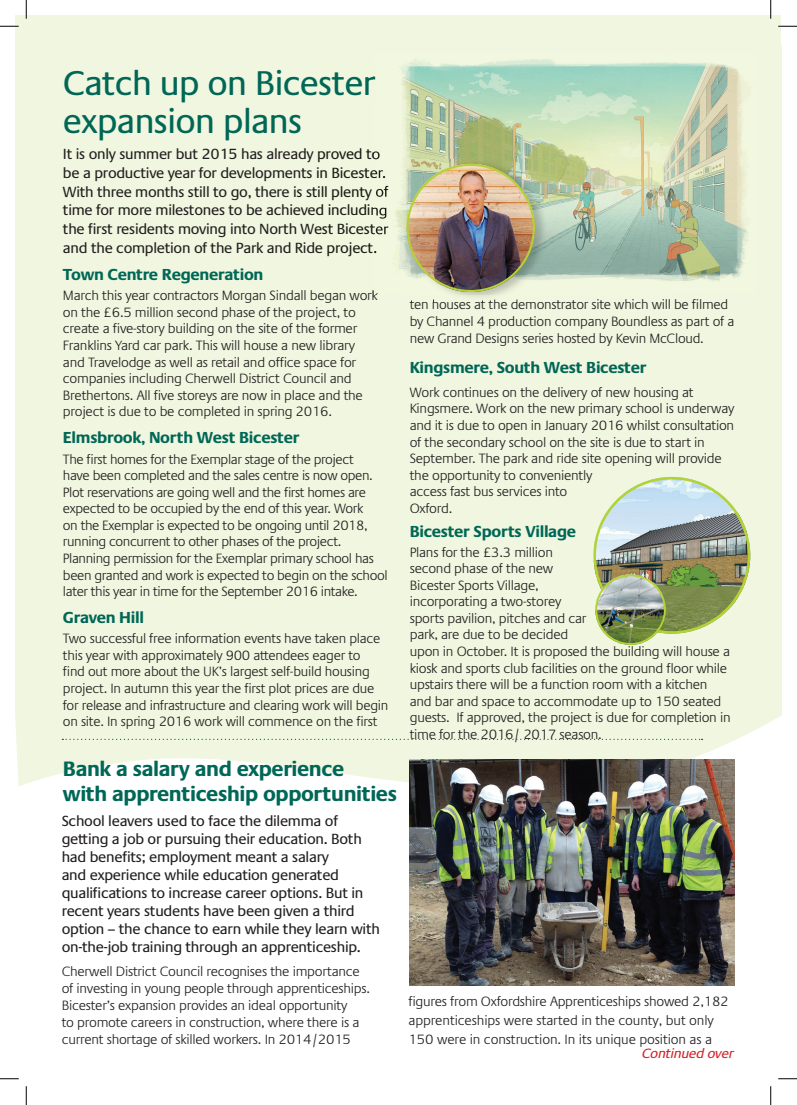
<style>
.page{position:relative;width:797px;height:1105px;background:#fff}
.page>*{position:absolute;margin:0;border:0;box-sizing:border-box;transform-origin:0 0}
.t1{font:35px "Praxis LT Pro";letter-spacing:-.02em;color:#006756}
.t2{font:700 21.25px/25px "Praxis LT Pro";letter-spacing:-.02em;color:#006756}
.t3{font:700 16.25px "Praxis LT Pro";letter-spacing:-.02em;color:#006756}
.t4{font:15px/18px "Praxis LT Pro";letter-spacing:-.02em;color:#231f20}
.t5{font:15px/18.8px "Praxis LT Pro";letter-spacing:-.02em;color:#1d1c17}
.t6{font:300 13.75px/16.6px "Praxis LT Pro";letter-spacing:-.02em;color:#231f20}
.t7{font:300 13.75px "Praxis LT Pro";letter-spacing:-.02em;color:#1d1c17}
.t8{font:italic 13.75px "Praxis LT Pro";letter-spacing:-.02em;color:#d1232a}
.t9{font:4.5px "Helvetica";color:#040503}
.t10{font:2.25px/2.5px "Helvetica";letter-spacing:-.005em;color:#040503}
</style>
<div class="page">
<div style="left:16px;top:16px;width:765px;height:779px;background:#f0f6df"></div>
<div style="left:315px;top:54px;width:58px;height:151px;background:#f1f6df"></div>
<div style="left:315px;top:69px;width:58px;height:33px;background:#f1f6df"></div>
<div style="left:315px;top:148px;width:58px;height:14px;background:#f1f6df"></div>
<div style="left:315px;top:167px;width:58px;height:14px;background:#f1f6df"></div>
<div style="left:315px;top:186px;width:58px;height:14px;background:#f1f6df"></div>
<div style="left:315px;top:205px;width:58px;height:14px;background:#f1f6df"></div>
<img style="left:373px;top:54px;width:297px;height:112px">
<img style="left:670px;top:54px;width:85px;height:241px">
<img style="left:373px;top:166px;width:33px;height:129px">
<img style="left:548px;top:166px;width:123px;height:129px">
<img style="left:373px;top:69px;width:2px;height:33px">
<img style="left:373px;top:148px;width:7px;height:14px">
<img style="left:373px;top:167px;width:13px;height:14px">
<img style="left:373px;top:186px;width:15px;height:14px">
<img style="left:373px;top:205px;width:14px;height:14px">
<img style="left:378px;top:223px;width:10px;height:14px">
<div style="left:315px;top:219px;width:63px;height:76px;background:#f1f6df"></div>
<img style="left:596px;top:579px;width:5px;height:20px">
<img style="left:593px;top:515px;width:11px;height:61px">
<img style="left:604px;top:491px;width:22px;height:23px">
<img style="left:593px;top:477px;width:34px;height:8px">
<img style="left:637px;top:478px;width:19px;height:7px">
<img style="left:698px;top:485px;width:31px;height:145px">
<svg style="left:695px;top:480px;width:12px;height:5px"></svg>
<img style="left:732px;top:579px;width:15px;height:27px">
<img style="left:739px;top:515px;width:11px;height:61px">
<svg style="left:729px;top:502px;width:10px;height:12px"></svg>
<img style="left:729px;top:477px;width:21px;height:8px">
<img style="left:593px;top:477px;width:157px;height:157px;border-radius:78px">
<img style="left:595px;top:574px;width:70px;height:71px;border-radius:35px">
<div style="left:595px;top:574px;width:70px;height:71px;border:2px solid #b3d234;border-radius:50%"></div>
<img style="left:406px;top:159px;width:142px;height:142px">
<img style="left:410px;top:299px;width:138px;height:2px">
<img style="left:406px;top:164px;width:129px;height:128px;border-radius:64px">
<svg style="left:62px;top:739px;width:640px;height:1px"></svg>
<img style="left:410px;top:760px;width:324px;height:225px">
<div style="left:16px;top:16px;width:764px;height:38px;background:#f0f6df"></div>
<svg style="left:0;top:25px;width:19px;height:2px"></svg>
<svg style="left:778px;top:25px;width:19px;height:2px"></svg>
<svg style="left:0;top:1078px;width:19px;height:1px"></svg>
<svg style="left:778px;top:1078px;width:19px;height:1px"></svg>
<svg style="left:25px;top:0;width:2px;height:19px"></svg>
<svg style="left:25px;top:1086px;width:2px;height:19px"></svg>
<svg style="left:770px;top:0;width:1px;height:19px"></svg>
<svg style="left:770px;top:1086px;width:1px;height:19px"></svg>
<h1 class="t1" style="left:63px;top:62px;width:314px">Catch up on Bicester</h1>
<h1 class="t1" style="left:63px;top:101px;width:241px">expansion plans</h1>
<p class="t5" style="left:63px;top:145px;width:327px">It is only summer but 2015 has already proved to be a productive year for developments in Bicester.<br>With three months still to go, there is still plenty of time for more milestones to be achieved including the first residents moving into North West Bicester and the completion of the Park and Ride project.</p>
<p class="t7" style="left:63px;top:288px;width:316px">March this year contractors Morgan Sindall began work</p>
<p class="t3" style="left:63px;top:265px;width:202px">Town Centre Regeneration</p>
<p class="t6" style="left:63px;top:304px;width:301px">on the £6.5 million second phase of the project, to create a five-story building on the site of the former Franklins Yard car park. This will house a new library and Travelodge as well as retail and office space for companies including Cherwell District Council and Brethertons. All five storeys are now in place and the project is due to be completed in spring 2016.</p>
<p class="t3" style="left:63px;top:428px;width:238px">Elmsbrook, North West Bicester</p>
<p class="t6" style="left:63px;top:451px;width:326px">The first homes for the Exemplar stage of the project<br>have been completed and the sales centre is now open.<br>Plot reservations are going well and the first homes are expected to be occupied by the end of this year. Work<br>on the Exemplar is expected to be ongoing until 2018, running concurrent to other phases of the project.<br>Planning permission for the Exemplar primary school has been granted and work is expected to begin on the school later this year in time for the September 2016 intake.</p>
<p class="t3" style="left:63px;top:608px;width:83px">Graven Hill</p>
<p class="t6" style="left:63px;top:630px;width:327px">Two successful free information events have taken place this year with approximately 900 attendees eager to<br>find out more about the UK’s largest self-build housing project. In autumn this year the first plot prices are due for release and infrastructure and clearing work will begin on site. In spring 2016 work will commence on the first</p>
<h2 class="t2" style="left:63px;top:756px;width:336px">Bank a salary and experience<br>with apprenticeship opportunities</h2>
<p class="t4" style="left:62px;top:812px;width:320px">School leavers used to face the dilemma of getting a job or pursuing their education. Both had benefits; employment meant a salary<br>and experience while education generated qualifications to increase career options. But in recent years students have been given a third option – the chance to earn while they learn with on-the-job training through an apprenticeship.</p>
<p class="t6" style="left:62px;top:963px;width:310px;line-height:17px">Cherwell District Council recognises the importance of investing in young people through apprenticeships.<br>Bicester’s expansion provides an ideal opportunity<br>to promote careers in construction, where there is a current shortage of skilled workers. In 2014/2015</p>
<p class="t6" style="left:410px;top:297px;width:326px">ten houses at the demonstrator site which will be filmed by Channel 4 production company Boundless as part of a new Grand Designs series hosted by Kevin McCloud.</p>
<p class="t3" style="left:410px;top:358px;width:238px">Kingsmere, South West Bicester</p>
<p class="t6" style="left:410px;top:384px;width:326px">Work continues on the delivery of new housing at Kingsmere. Work on the new primary school is underway and it is due to open in January 2016 whilst consultation of the secondary school on the site is due to start in September. The park and ride site opening will provide the opportunity to conveniently<br>access fast bus services into<br>Oxford.</p>
<p class="t3" style="left:410px;top:521px;width:168px">Bicester Sports Village</p>
<p class="t6" style="left:410px;top:544px;width:322px">Plans for the £3.3 million<br>second phase of the new<br>Bicester Sports Village,<br>incorporating a two-storey<br>sports pavilion, pitches and car<br>park, are due to be decided<br>upon in October. It is proposed the building will house a kiosk and sports club facilities on the ground floor while upstairs there will be a function room with a kitchen and bar and space to accommodate up to 150 seated guests. If approved, the project is due for completion in time for the 2016/ 2017 season.</p>
<p class="t9" style="left:563px;top:429px;width:7px">A3</p>
<p class="t10" style="left:572px;top:650px;width:65px">Nero Brewery, Cricket Green, Hartley Wintney, Hants RG27 8QA<br>Tel: 01252 844144 Fax: 01252 844800 Web: www.lsharch.co.uk</p>
<p class="t6" style="left:408px;top:992px;width:322px;line-height:18.8px">figures from Oxfordshire Apprenticeships showed 2,182 apprenticeships were started in the county, but only<br>150 were in construction. In its unique position as a</p>
<p class="t8" style="left:642px;top:1045px;width:93px">Continued over</p>
</div>
